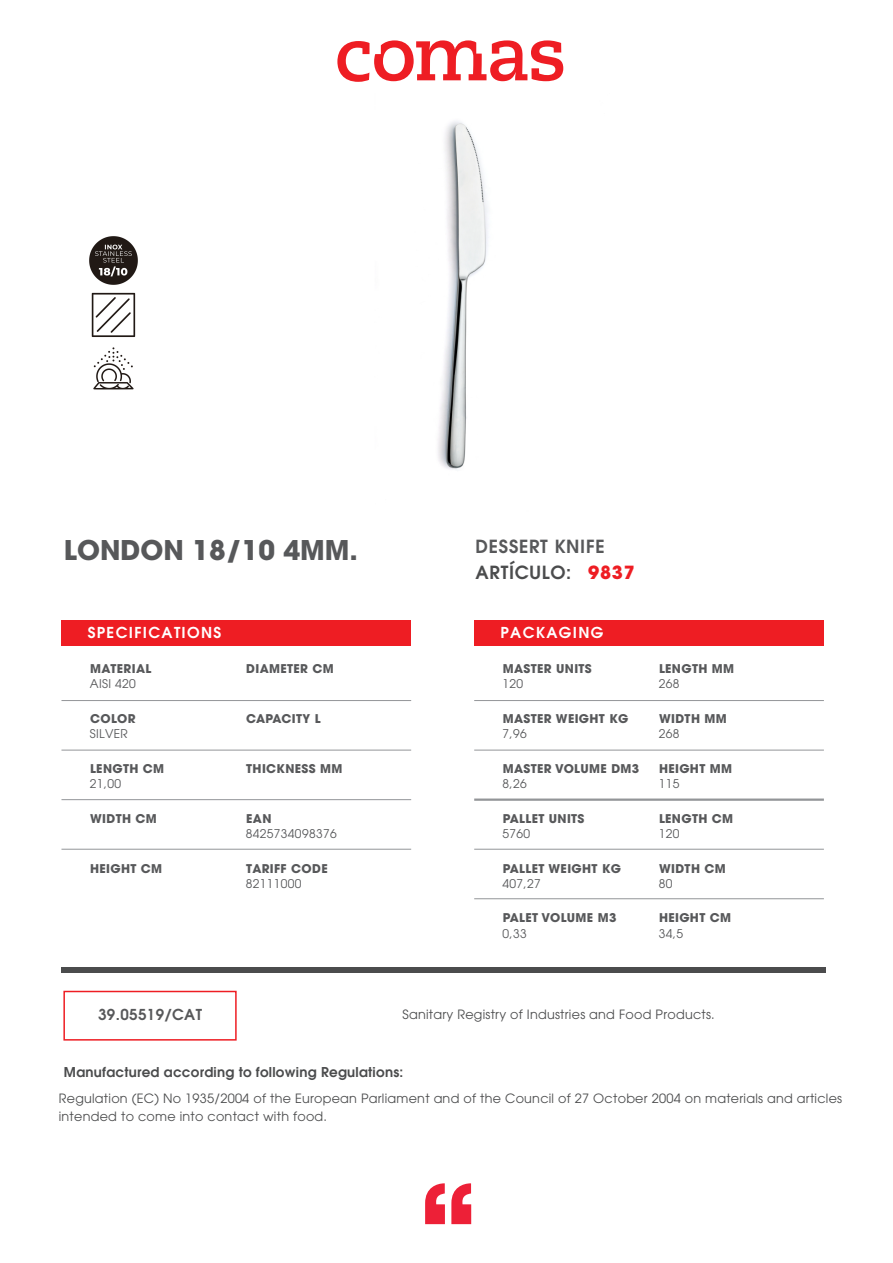
<style>
.page{position:relative;width:893px;height:1263px;background:#fff}
.page>*{position:absolute;margin:0;border:0;box-sizing:border-box;transform-origin:0 0}
.t1{font:700 27px "Avant Garde";color:#57585a}
.t2{font:600 18px/25.7px "Avant Garde";letter-spacing:.04em;color:#57585a}
.t3{font:600 15px "Avant Garde";letter-spacing:.09em;color:#fff}
.t4{font:600 15px "Avant Garde";letter-spacing:.03em;color:#57585a}
.t5{font:600 13.5px "Avant Garde";letter-spacing:.02em;color:#4b4c4d}
.t6{font:12.75px/18px "Avant Garde";letter-spacing:.02em;color:#4b4c4d}
.t7{font:700 12px "Avant Garde";letter-spacing:.03em;color:#57585a}
.t8{font:12px "Avant Garde";letter-spacing:.03em;color:#57585a}
.s1{color:#4b4c4d}
.s2{font-weight:700;color:#ee1d23}
</style>
<div class="page">
<svg style="left:425px;top:1183px;width:20px;height:41px"></svg>
<svg style="left:451px;top:1183px;width:20px;height:41px"></svg>
<svg style="left:337px;top:40px;width:226px;height:42px"></svg>
<div style="left:61px;top:620px;width:350px;height:25px;background:#ee1d23"></div>
<div style="left:61px;top:967px;width:765px;height:6px;background:#4b4c4d"></div>
<hr style="left:61px;top:700px;width:350px;height:1px;background:#939598">
<hr style="left:61px;top:750px;width:350px;height:1px;background:#939598">
<hr style="left:61px;top:799px;width:350px;height:1px;background:#939598">
<hr style="left:61px;top:849px;width:350px;height:1px;background:#939598">
<div style="left:474px;top:620px;width:350px;height:25px;background:#ee1d23"></div>
<hr style="left:474px;top:700px;width:350px;height:1px;background:#939598">
<hr style="left:474px;top:750px;width:350px;height:1px;background:#939598">
<hr style="left:474px;top:798px;width:350px;height:3px;background:#939598">
<hr style="left:474px;top:849px;width:350px;height:1px;background:#939598">
<hr style="left:474px;top:898px;width:350px;height:1px;background:#939598">
<div style="left:63px;top:991px;width:174px;height:49px;border:2px solid #ee1d23"></div>
<img style="left:89px;top:236px;width:49px;height:154px">
<img style="left:438px;top:121px;width:50px;height:349px">
<h1 class="t1" style="left:64px;top:532px;width:296px">LONDON 18/10 4MM.</h1>
<h2 class="t2" style="left:475px;top:533px;width:161px">DESSERT KNIFE<br><span class="s1">ARTÍCULO:</span> <span class="s2">9837</span></h2>
<p class="t3" style="left:88px;top:623px;width:135px">SPECIFICATIONS</p>
<p class="t7" style="left:90px;top:661px;width:63px">MATERIAL</p>
<p class="t7" style="left:246px;top:661px;width:89px">DIAMETER CM</p>
<p class="t3" style="left:500px;top:623px;width:104px">PACKAGING</p>
<p class="t7" style="left:503px;top:661px;width:91px">MASTER UNITS</p>
<p class="t7" style="left:659px;top:661px;width:77px">LENGTH MM</p>
<p class="t8" style="left:90px;top:677px;width:48px">AISI 420</p>
<p class="t8" style="left:502px;top:677px;width:22px">120</p>
<p class="t8" style="left:659px;top:677px;width:22px">268</p>
<p class="t7" style="left:90px;top:711px;width:47px">COLOR</p>
<p class="t7" style="left:246px;top:711px;width:76px">CAPACITY L</p>
<p class="t7" style="left:503px;top:711px;width:127px">MASTER WEIGHT KG</p>
<p class="t7" style="left:659px;top:711px;width:69px">WIDTH MM</p>
<p class="t8" style="left:90px;top:727px;width:40px">SILVER</p>
<p class="t8" style="left:502px;top:727px;width:26px">7,96</p>
<p class="t8" style="left:659px;top:727px;width:22px">268</p>
<p class="t7" style="left:90px;top:761px;width:76px">LENGTH CM</p>
<p class="t7" style="left:246px;top:761px;width:98px">THICKNESS MM</p>
<p class="t7" style="left:503px;top:761px;width:138px">MASTER VOLUME DM3</p>
<p class="t7" style="left:659px;top:761px;width:75px">HEIGHT MM</p>
<p class="t8" style="left:90px;top:777px;width:33px">21,00</p>
<p class="t7" style="left:90px;top:810px;width:68px">WIDTH CM</p>
<p class="t7" style="left:246px;top:810px;width:27px">EAN</p>
<p class="t8" style="left:246px;top:826px;width:92px">8425734098376</p>
<p class="t8" style="left:502px;top:777px;width:26px">8,26</p>
<p class="t8" style="left:502px;top:826px;width:29px">5760</p>
<p class="t7" style="left:503px;top:810px;width:83px">PALLET UNITS</p>
<p class="t8" style="left:659px;top:777px;width:22px">115</p>
<p class="t7" style="left:659px;top:810px;width:76px">LENGTH CM</p>
<p class="t8" style="left:659px;top:826px;width:22px">120</p>
<p class="t7" style="left:90px;top:860px;width:74px">HEIGHT CM</p>
<p class="t7" style="left:246px;top:860px;width:83px">TARIFF CODE</p>
<p class="t7" style="left:503px;top:860px;width:120px">PALLET WEIGHT KG</p>
<p class="t7" style="left:659px;top:860px;width:68px">WIDTH CM</p>
<p class="t8" style="left:246px;top:876px;width:57px">82111000</p>
<p class="t8" style="left:502px;top:876px;width:40px">407,27</p>
<p class="t8" style="left:502px;top:926px;width:26px">0,33</p>
<p class="t7" style="left:503px;top:910px;width:115px">PALET VOLUME M3</p>
<p class="t8" style="left:659px;top:876px;width:15px">80</p>
<p class="t7" style="left:659px;top:910px;width:74px">HEIGHT CM</p>
<p class="t8" style="left:659px;top:926px;width:26px">34,5</p>
<p class="t4" style="left:98px;top:1005px;width:105px">39.05519/CAT</p>
<p class="t6" style="left:402px;top:1006px;width:314px">Sanitary Registry of Industries and Food Products.</p>
<p class="t5" style="left:64px;top:1063px;width:341px">Manufactured according to following Regulations:</p>
<p class="t6" style="left:59px;top:1090px;width:785px">Regulation (EC) No 1935/2004 of the European Parliament and of the Council of 27 October 2004 on materials and articles intended to come into contact with food.</p>
</div>
